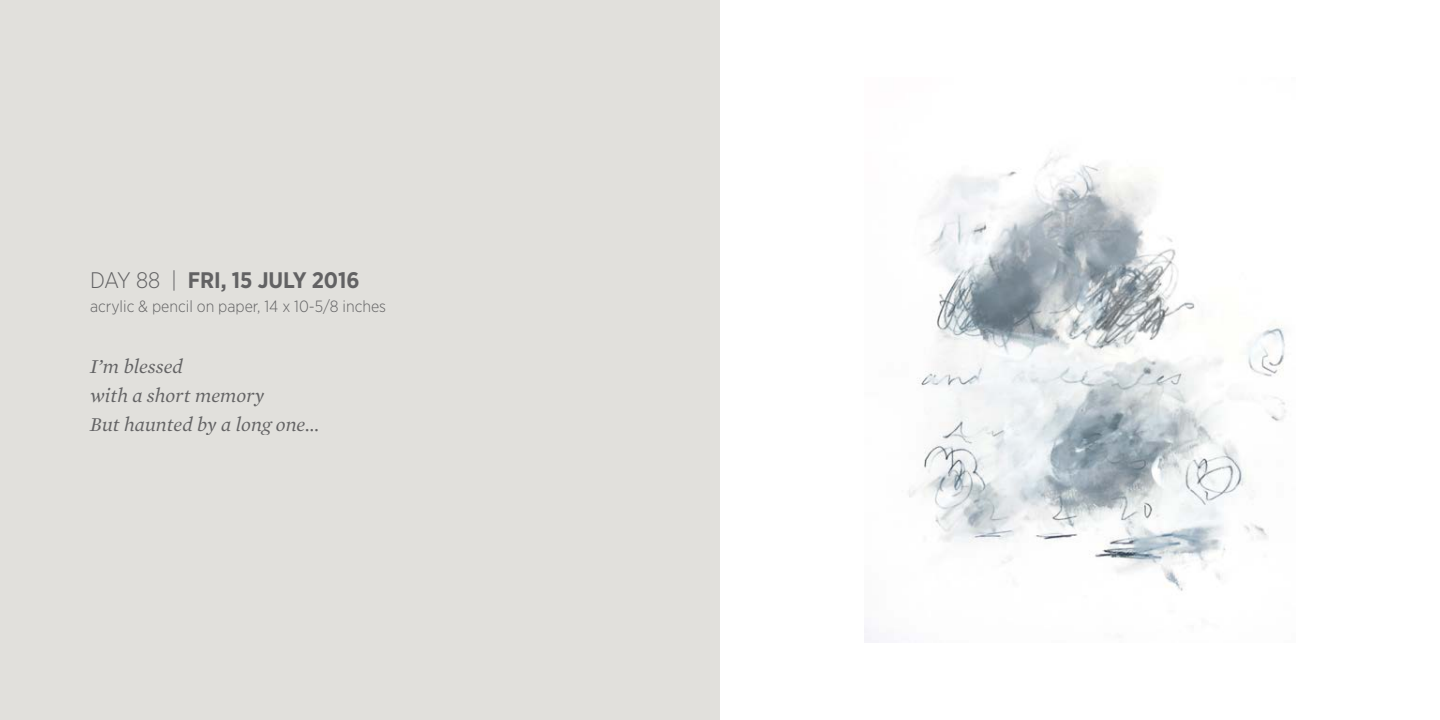
<style>
.page{position:relative;width:1440px;height:720px;background:#fff}
.page>*{position:absolute;margin:0;border:0;box-sizing:border-box;transform-origin:0 0}
.t1{font:700 22.5px "Gotham Narrow";color:#545456}
.t2{font:italic 20px/28.8px "Mercury Text G1";color:#545456}
.t3{font:300 16.25px "Gotham Narrow";color:#545456}
.s1{font-weight:300}
</style>
<div class="page">
<img style="left:864px;top:152px;width:422px;height:491px">
<div style="left:0;top:0;width:720px;height:720px;background:#e1e0dc"></div>
<p class="t1" style="left:90px;top:266px;width:271px"><span class="s1">DAY 88 |</span> FRI, 15 JULY 2016</p>
<p class="t3" style="left:90px;top:296px;width:298px">acrylic &amp; pencil on paper, 14 x 10-5/8 inches</p>
<p class="t2" style="left:90px;top:351px;width:231px">I’m blessed<br>with a short memory<br>But haunted by a long one...</p>
</div>
